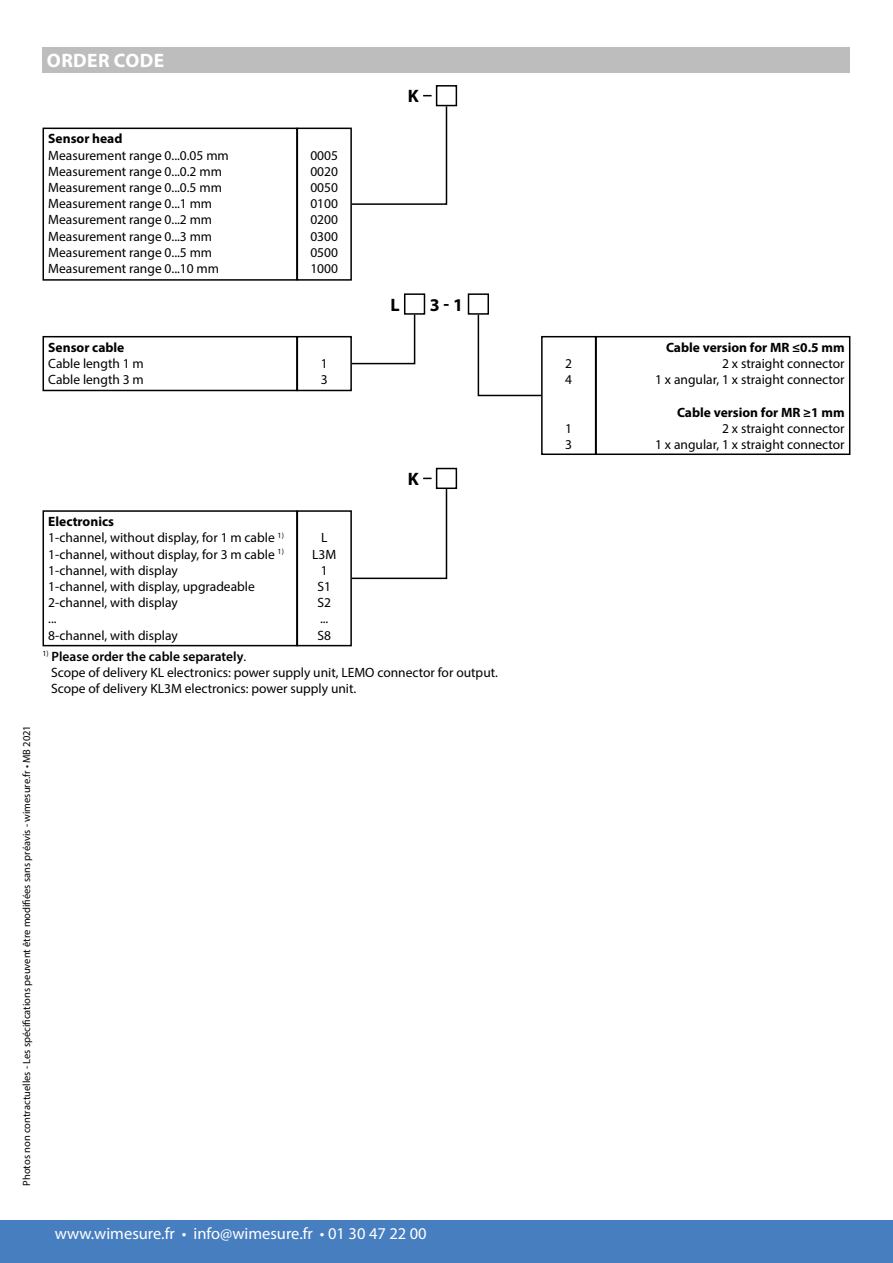
<style>
.page{position:relative;width:893px;height:1263px;background:#fff}
.page>*{position:absolute;margin:0;border:0;box-sizing:border-box;transform-origin:0 0}
.t1{font:700 19.5px "Myriad Pro";letter-spacing:.02em;color:#fff}
.t2{font:700 18px "Myriad Pro";color:#000}
.t3{font:16.5px "Myriad Pro";color:#fff}
.t4{font:13.5px/16.2px "Myriad Pro";color:#000}
.t5{font:700 13.5px "Myriad Pro";color:#000}
.t6{font:10.5px "Myriad Pro";color:#000}
.s1{font-weight:700}
.s2{font-weight:600}
</style>
<div class="page">
<hr style="left:0;top:1220px;width:1px;height:43px;background:#477ec0">
<div style="left:1px;top:1220px;width:892px;height:43px;background:#477ec0"></div>
<div style="left:43px;top:47px;width:807px;height:25px;background:#bebdbe"></div>
<div style="left:436px;top:85px;width:21px;height:21px;border:2px solid #000"></div>
<div style="left:43px;top:128px;width:255px;height:153px;border:2px solid #000"></div>
<div style="left:297px;top:128px;width:55px;height:153px;border:2px solid #000"></div>
<svg style="left:350px;top:105px;width:98px;height:101px"></svg>
<div style="left:404px;top:293px;width:21px;height:22px;border:2px solid #000"></div>
<div style="left:468px;top:293px;width:21px;height:22px;border:2px solid #000"></div>
<div style="left:43px;top:336px;width:255px;height:55px;border:2px solid #000"></div>
<div style="left:297px;top:336px;width:55px;height:55px;border:2px solid #000"></div>
<div style="left:595px;top:336px;width:255px;height:119px;border:2px solid #000"></div>
<div style="left:541px;top:336px;width:55px;height:119px;border:2px solid #000"></div>
<svg style="left:350px;top:313px;width:66px;height:52px"></svg>
<svg style="left:477px;top:313px;width:66px;height:84px"></svg>
<div style="left:436px;top:468px;width:21px;height:21px;border:2px solid #000"></div>
<div style="left:43px;top:510px;width:255px;height:136px;border:2px solid #000"></div>
<div style="left:297px;top:510px;width:55px;height:136px;border:2px solid #000"></div>
<svg style="left:350px;top:487px;width:98px;height:93px"></svg>
<h1 class="t1" style="left:47px;top:48px;width:119px">ORDER CODE</h1>
<p class="t5" style="left:48px;top:130px;width:76px">Sensor head</p>
<p class="t4" style="left:48px;top:147px;width:182px">Measurement range 0...0.05 mm<br>Measurement range 0...0.2 mm<br>Measurement range 0...0.5 mm<br>Measurement range 0...1 mm<br>Measurement range 0...2 mm<br>Measurement range 0...3 mm<br>Measurement range 0...5 mm<br>Measurement range 0...10 mm</p>
<p class="t4" style="left:310px;top:147px;width:29px;text-align:justify">0005<br>0020<br>0050<br>0100<br>0200<br>0300<br>0500<br>1000</p>
<p class="t5" style="left:48px;top:338px;width:78px">Sensor cable</p>
<p class="t4" style="left:48px;top:355px;width:97px">Cable length 1 m<br>Cable length 3 m</p>
<p class="t4" style="left:321px;top:355px;width:8px">1<br>3</p>
<h2 class="t2" style="left:408px;top:85px;width:13px">K</h2>
<h2 class="t2" style="left:390px;top:293px;width:11px">L</h2>
<h2 class="t2" style="left:430px;top:293px;width:35px">3 - 1</h2>
<h2 class="t2" style="left:408px;top:467px;width:13px">K</h2>
<p class="t4" style="left:48px;top:513px;width:237px"><span class="s1">Electronics<br></span>1-channel, without display, for 1 m cable <sup>1)<br></sup>1-channel, without display, for 3 m cable <sup>1)<br></sup>1-channel, with display<br>1-channel, with display, upgradeable<br>2-channel, with display<br>...<br>8-channel, with display</p>
<p class="t4" style="left:312px;top:529px;width:26px;text-align:center">L<br>L3M<br>1<br>S1<br>S2 ...<br>S8</p>
<p class="t4" style="left:51px;top:648px;width:448px;text-indent:-8px"><sup>1)</sup> <span class="s2">Please order the cable separately</span>.<br>Scope of delivery KL electronics: power supply unit, LEMO connector for output.<br>Scope of delivery KL3M electronics: power supply unit.</p>
<p class="t6" style="left:20px;top:1186px;width:462px;rotate:-90deg">Photos non contractuelles - Les spécifications peuvent être modifiées sans préavis - wimesure.fr • MB 2021</p>
<p class="t3" style="left:55px;top:1223px;width:374px">www.wimesure.fr • info@wimesure.fr • 01 30 47 22 00</p>
<p class="t4" style="left:565px;top:355px;width:8px">2<br>4</p>
<p class="t4" style="left:565px;top:420px;width:8px">1<br>3</p>
<p class="t5" style="left:666px;top:338px;width:180px">Cable version for MR ≤0.5 mm</p>
<p class="t4" style="left:655px;top:355px;width:191px;text-align:right">2 x straight connector<br>1 x angular, 1 x straight connector</p>
<p class="t5" style="left:677px;top:403px;width:169px">Cable version for MR ≥1 mm</p>
<p class="t4" style="left:655px;top:420px;width:191px;text-align:right">2 x straight connector<br>1 x angular, 1 x straight connector</p>
</div>
